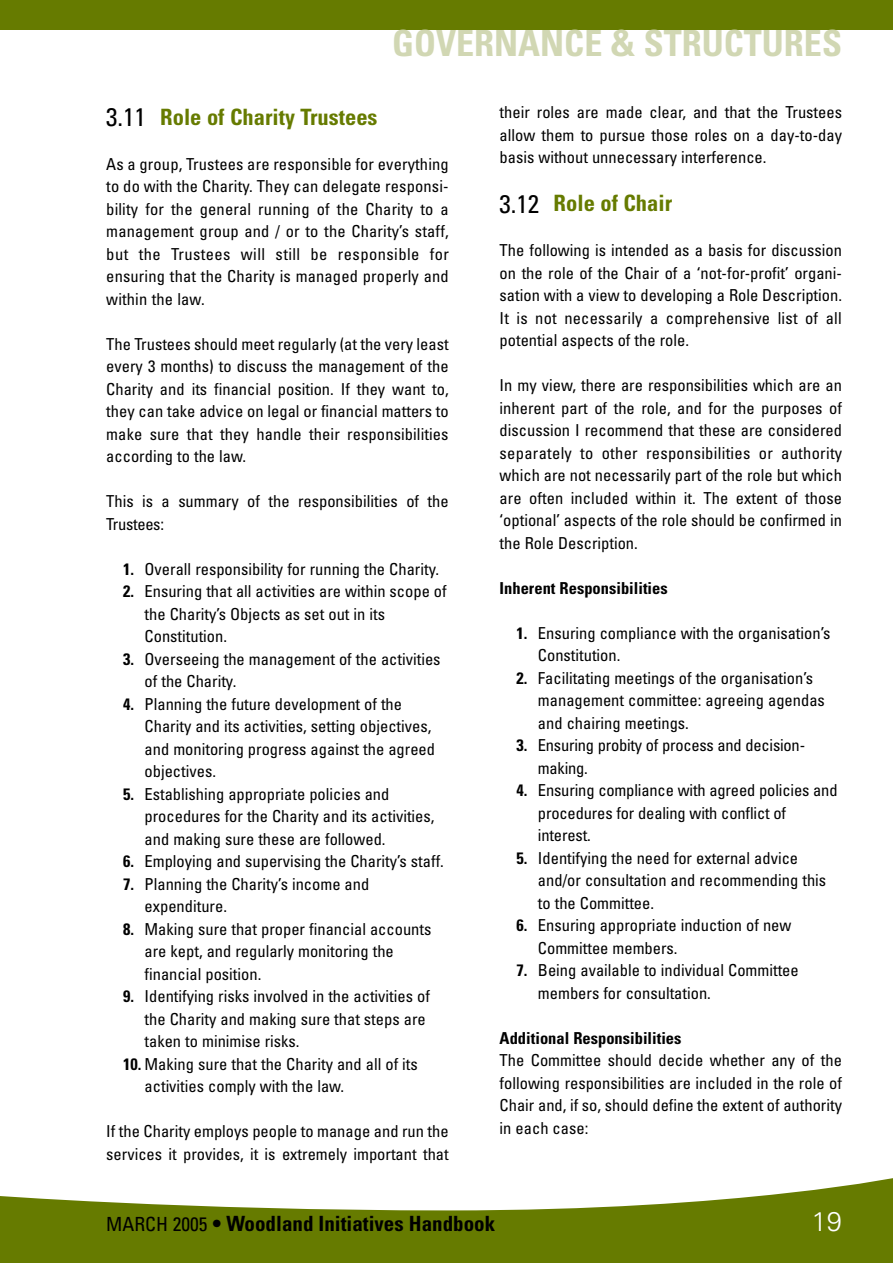
<style>
.page{position:relative;width:893px;height:1263px;background:#fff}
.page>*{position:absolute;margin:0;border:0;box-sizing:border-box;transform-origin:0 0}
.t1{font:700 condensed 36px "Univers";color:#d1d7b3}
.t2{font:300 27px "Univers";color:#fff}
.t3{font:700 condensed 22.5px "Univers";color:#667b00}
.t4{font:700 condensed 21px "Univers";color:#000}
.t5{font:condensed 16.5px/22.5px "Univers";color:#000}
.t6{font:700 condensed 16.5px "Univers";color:#000}
.s1{font-weight:400;font-size:25.5px;color:#000}
.s2{font-weight:700}
.s3{font-weight:400;font-size:19.5px}
</style>
<div class="page">
<svg style="left:0;top:1178px;width:893px;height:85px;fill:#667b00"></svg>
<div style="left:0;top:0;width:893px;height:30px;background:#667b00"></div>
<h1 class="t1" style="left:392px;top:30px;width:451px">GOVERNANCE &amp; STRUCTURES</h1>
<h3 class="t3" style="left:106px;top:108px;width:273px"><span class="s1">3.11</span> Role of Charity Trustees</h3>
<p class="t5" style="left:106px;top:154px;width:344px;text-align:justify">As a group, Trustees are responsible for everything to do with the Charity. They can delegate responsi&shy;bility for the general running of the Charity to a management group and / or to the Charity’s staff, but the Trustees will still be responsible for ensuring that the Charity is managed properly and within the law.</p>
<p class="t5" style="left:106px;top:334px;width:344px;text-align:justify">The Trustees should meet regularly (at the very least every 3 months) to discuss the management of the Charity and its financial position. If they want to, they can take advice on legal or financial matters to make sure that they handle their responsibilities according to the law.</p>
<p class="t5" style="left:106px;top:491px;width:344px">This is a summary of the responsibilities of the<br>Trustees:</p>
<p class="t5" style="left:123px;top:559px;width:317px"><span class="s2">1.</span> Overall responsibility for running the Charity.</p>
<p class="t5" style="left:145px;top:581px;width:304px;text-indent:-21px"><span class="s2">2.</span> Ensuring that all activities are within scope of the Charity’s Objects as set out in its<br>Constitution.</p>
<p class="t5" style="left:145px;top:649px;width:298px;text-indent:-21px"><span class="s2">3.</span> Overseeing the management of the activities of the Charity.</p>
<p class="t5" style="left:145px;top:694px;width:292px;text-indent:-21px"><span class="s2">4.</span> Planning the future development of the Charity and its activities, setting objectives, and monitoring progress against the agreed objectives.</p>
<p class="t5" style="left:145px;top:784px;width:291px;text-indent:-21px"><span class="s2">5.</span> Establishing appropriate policies and procedures for the Charity and its activities, and making sure these are followed.</p>
<p class="t5" style="left:123px;top:851px;width:322px"><span class="s2">6.</span> Employing and supervising the Charity’s staff.</p>
<p class="t5" style="left:145px;top:874px;width:226px;text-indent:-21px"><span class="s2">7.</span> Planning the Charity’s income and expenditure.</p>
<p class="t5" style="left:145px;top:919px;width:288px;text-indent:-21px"><span class="s2">8.</span> Making sure that proper financial accounts are kept, and regularly monitoring the financial position.</p>
<p class="t5" style="left:145px;top:986px;width:287px;text-indent:-21px"><span class="s2">9.</span> Identifying risks involved in the activities of the Charity and making sure that steps are taken to minimise risks.</p>
<p class="t5" style="left:145px;top:1054px;width:275px;text-indent:-21px"><span class="s2">10.</span> Making sure that the Charity and all of its activities comply with the law.</p>
<p class="t5" style="left:106px;top:1121px;width:344px">If the Charity employs people to manage and run the services it provides, it is extremely important that</p>
<p class="t5" style="left:500px;top:102px;width:344px;text-align:justify">their roles are made clear, and that the Trustees allow them to pursue those roles on a day-to-day basis without unnecessary interference.</p>
<h3 class="t3" style="left:500px;top:195px;width:174px"><span class="s1">3.12</span> Role of Chair</h3>
<p class="t5" style="left:500px;top:240px;width:344px;text-align:justify">The following is intended as a basis for discussion on the role of the Chair of a ‘not-for-profit’ organi&shy;sation with a view to developing a Role Description.<br>It is not necessarily a comprehensive list of all potential aspects of the role.</p>
<p class="t5" style="left:500px;top:375px;width:344px;text-align:justify">In my view, there are responsibilities which are an inherent part of the role, and for the purposes of discussion I recommend that these are considered separately to other responsibilities or authority which are not necessarily part of the role but which are often included within it. The extent of those ‘optional’ aspects of the role should be confirmed in the Role Description.</p>
<p class="t6" style="left:500px;top:582px;width:170px">Inherent Responsibilities</p>
<p class="t5" style="left:538px;top:623px;width:294px;text-indent:-21px"><span class="s2">1.</span> Ensuring compliance with the organisation’s<br>Constitution.</p>
<p class="t5" style="left:538px;top:668px;width:289px;text-indent:-21px"><span class="s2">2.</span> Facilitating meetings of the organisation’s management committee: agreeing agendas and chairing meetings.</p>
<p class="t5" style="left:538px;top:735px;width:269px;text-indent:-21px"><span class="s2">3.</span> Ensuring probity of process and decision&shy;making.</p>
<p class="t5" style="left:538px;top:780px;width:301px;text-indent:-21px"><span class="s2">4.</span> Ensuring compliance with agreed policies and procedures for dealing with conflict of interest.</p>
<p class="t5" style="left:538px;top:848px;width:290px;text-indent:-21px"><span class="s2">5.</span> Identifying the need for external advice and/or consultation and recommending this to the Committee.</p>
<p class="t5" style="left:538px;top:915px;width:255px;text-indent:-21px"><span class="s2">6.</span> Ensuring appropriate induction of new<br>Committee members.</p>
<p class="t5" style="left:538px;top:960px;width:262px;text-indent:-21px"><span class="s2">7.</span> Being available to individual Committee members for consultation.</p>
<p class="t6" style="left:500px;top:1032px;width:183px">Additional Responsibilities</p>
<p class="t5" style="left:500px;top:1050px;width:344px;text-align:justify">The Committee should decide whether any of the following responsibilities are included in the role of Chair and, if so, should define the extent of authority in each case:</p>
<p class="t4" style="left:106px;top:1216px;width:390px"><span class="s3">MARCH 2005</span> • Woodland Initiatives Handbook</p>
<h2 class="t2" style="left:812px;top:1212px;width:32px">19</h2>
</div>
